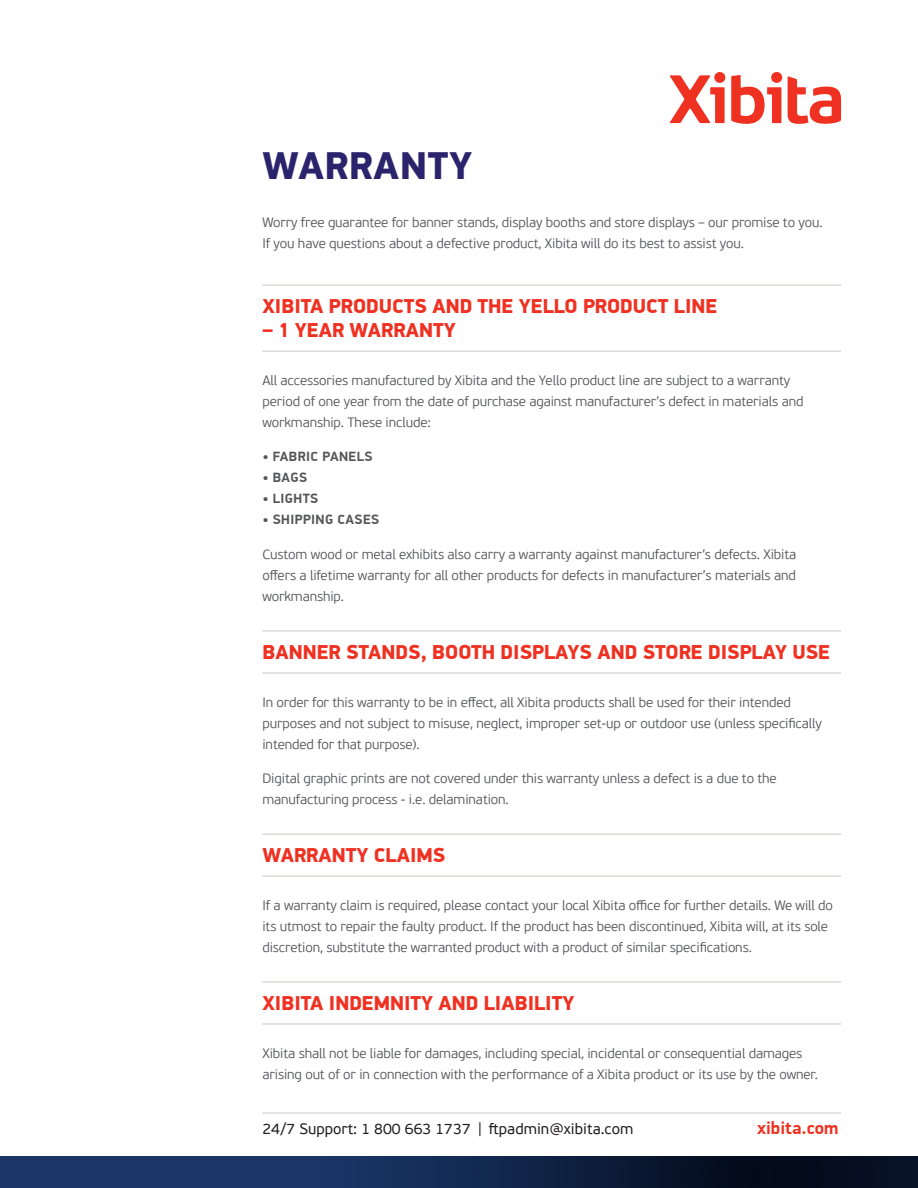
<style>
.page{position:relative;width:918px;height:1188px;background:#fff}
.page>*{position:absolute;margin:0;border:0;box-sizing:border-box;transform-origin:0 0}
.t1{font:900 39px "PF Din Display Pro";letter-spacing:.02em;color:#2b246c}
.t2{font:900 20.25px "PF Din Display Pro";color:#ef3122}
.t3{font:700 18px "PF Din Display Pro";color:#ef3122}
.t4{font:15px "PF Beau Sans Pro";color:#231f20}
.t5{font:300 13.5px/21px "PF Beau Sans Pro";letter-spacing:-.01em;color:#55565a}
.t6{font:700 13.5px "PF Din Display Pro";letter-spacing:.03em;color:#55565a}
.s1{font-weight:300}
</style>
<div class="page">
<svg style="left:0;top:1156px;width:918px;height:32px;background:#102549"></svg>
<hr style="left:262px;top:1112px;width:579px;height:2px;background:#dcd9d6">
<svg style="left:670px;top:72px;width:55px;height:51px"></svg>
<svg style="left:731px;top:72px;width:51px;height:52px"></svg>
<svg style="left:788px;top:76px;width:53px;height:48px"></svg>
<hr style="left:262px;top:284px;width:579px;height:2px;background:#dcd9d6">
<hr style="left:262px;top:350px;width:579px;height:2px;background:#dcd9d6">
<hr style="left:262px;top:630px;width:579px;height:2px;background:#dcd9d6">
<hr style="left:262px;top:672px;width:579px;height:2px;background:#dcd9d6">
<hr style="left:262px;top:833px;width:579px;height:2px;background:#dcd9d6">
<hr style="left:262px;top:875px;width:579px;height:2px;background:#dcd9d6">
<hr style="left:262px;top:981px;width:579px;height:2px;background:#dcd9d6">
<hr style="left:262px;top:1023px;width:579px;height:2px;background:#dcd9d6">
<h1 class="t1" style="left:262px;top:142px;width:211px">WARRANTY</h1>
<p class="t5" style="left:262px;top:213px;width:562px">Worry free guarantee for banner stands, display booths and store displays – our promise to you.<br>If you have questions about a defective product, Xibita will do its best to assist you.</p>
<h2 class="t2" style="left:262px;top:294px;width:456px">XIBITA PRODUCTS AND THE YELLO PRODUCT LINE</h2>
<h2 class="t2" style="left:262px;top:318px;width:194px">– 1 YEAR WARRANTY</h2>
<p class="t5" style="left:262px;top:370px;width:543px">All accessories manufactured by Xibita and the Yello product line are subject to a warranty period of one year from the date of purchase against manufacturer’s defect in materials and workmanship. These include:</p>
<p class="t6" style="left:262px;top:449px;width:112px">• FABRIC PANELS</p>
<p class="t6" style="left:262px;top:470px;width:46px">• BAGS</p>
<p class="t6" style="left:262px;top:491px;width:57px">• LIGHTS</p>
<p class="t6" style="left:262px;top:512px;width:118px">• SHIPPING CASES</p>
<p class="t5" style="left:262px;top:544px;width:535px;text-align:justify">Custom wood or metal exhibits also carry a warranty against manufacturer’s defects. Xibita offers a lifetime warranty for all other products for defects in manufacturer’s materials and workmanship.</p>
<h2 class="t2" style="left:262px;top:639px;width:569px">BANNER STANDS, BOOTH DISPLAYS AND STORE DISPLAY USE</h2>
<p class="t5" style="left:262px;top:692px;width:561px">In order for this warranty to be in effect, all Xibita products shall be used for their intended purposes and not subject to misuse, neglect, improper set-up or outdoor use (unless specifically intended for that purpose).</p>
<p class="t5" style="left:262px;top:768px;width:516px">Digital graphic prints are not covered under this warranty unless a defect is a due to the manufacturing process - i.e. delamination.</p>
<h2 class="t2" style="left:262px;top:843px;width:184px">WARRANTY CLAIMS</h2>
<p class="t5" style="left:262px;top:895px;width:572px">If a warranty claim is required, please contact your local Xibita office for further details. We will do its utmost to repair the faulty product. If the product has been discontinued, Xibita will, at its sole discretion, substitute the warranted product with a product of similar specifications.</p>
<h2 class="t2" style="left:262px;top:990px;width:314px">XIBITA I NDEMNITY AND LIABILITY</h2>
<p class="t5" style="left:262px;top:1043px;width:557px">Xibita shall not be liable for damages, including special, incidental or consequential damages arising out of or in connection with the performance of a Xibita product or its use by the owner.</p>
<p class="t4" style="left:262px;top:1120px;width:373px">24/7 Support: 1 800 663 1737 <span class="s1">|</span> ftpadmin@xibita.com</p>
<h3 class="t3" style="left:757px;top:1117px;width:83px">XIBITA.COM</h3>
</div>
